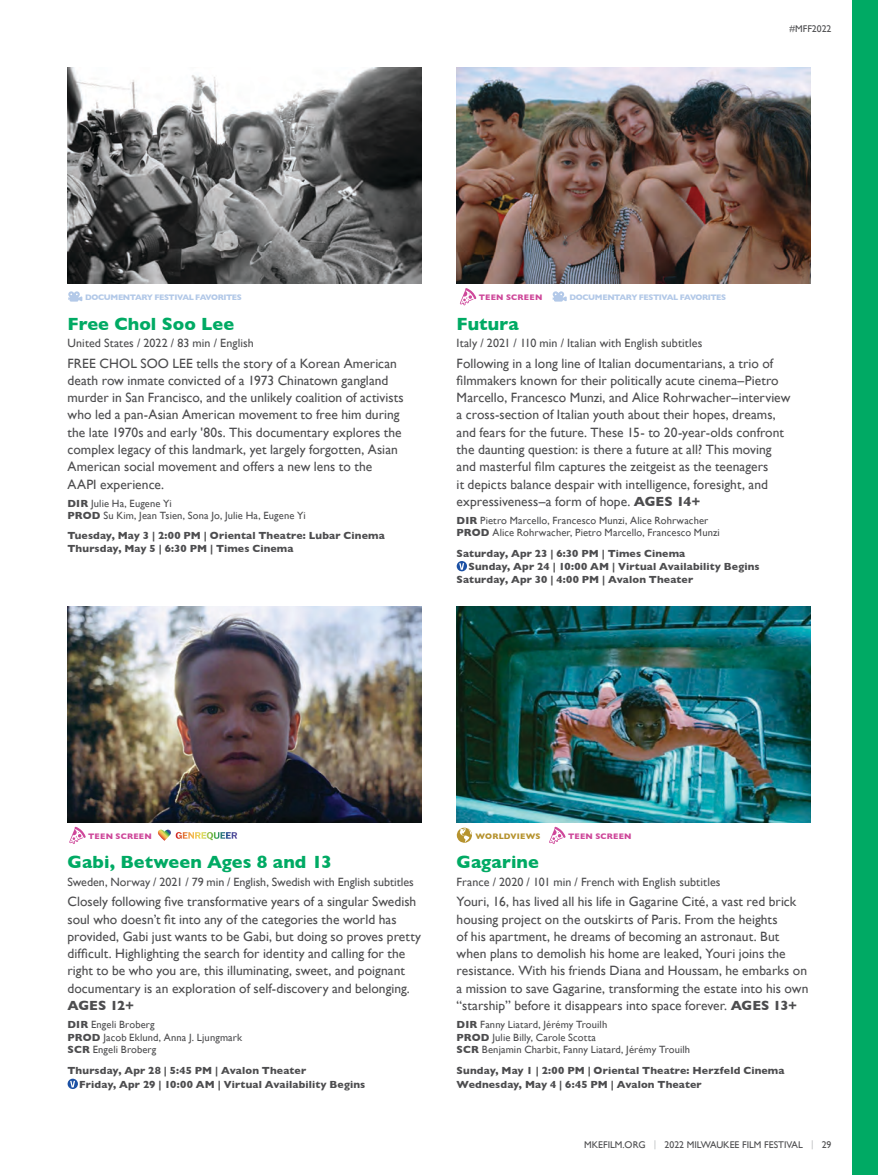
<style>
.page{position:relative;width:878px;height:1175px;background:#fff}
.page>*{position:absolute;margin:0;border:0;box-sizing:border-box;transform-origin:0 0}
.t1{font:700 18px "Gill Sans";letter-spacing:.005em;color:#00aa64}
.t2{font:13.5px/17.2px "Gill Sans";letter-spacing:.005em;color:#4d4d4f}
.t3{font:700 13.5px "Gill Sans";letter-spacing:-.01em;color:#4d4d4f}
.t4{font:12px "Gill Sans";letter-spacing:.005em;color:#4d4d4f}
.t5{font:700 10.5px/13.5px "Gill Sans";letter-spacing:.015em;color:#4d4d4f}
.t6{font:10.5px/12.6px "Gill Sans";letter-spacing:.01em;color:#4d4d4f}
.t7{font:9.75px "Gill Sans";color:#4d4d4f}
.t8{font:700 8.1px "Gill Sans";letter-spacing:-.045em;color:#b3c9e8}
.t9{font:700 8.1px "Gill Sans";letter-spacing:.03em;color:#ce489a}
.t10{font:700 8.1px "Gill Sans";letter-spacing:.02em;color:#b6932f}
.s1{font-weight:700}
</style>
<div class="page">
<img style="left:68px;top:68px;width:353px;height:216px">
<img style="left:68px;top:606px;width:353px;height:216px">
<img style="left:456px;top:68px;width:354px;height:216px">
<img style="left:456px;top:606px;width:354px;height:216px">
<svg style="left:68px;top:1078px;width:10px;height:11px"></svg>
<svg style="left:70px;top:1080px;width:5px;height:7px"></svg>
<svg style="left:456px;top:561px;width:11px;height:10px"></svg>
<svg style="left:459px;top:563px;width:5px;height:7px"></svg>
<div style="left:852px;top:0;width:26px;height:1174px;background:#00aa64"></div>
<svg style="left:68px;top:291px;width:14px;height:10px"></svg>
<svg style="left:552px;top:291px;width:14px;height:10px"></svg>
<svg style="left:460px;top:288px;width:16px;height:17px"></svg>
<svg style="left:158px;top:829px;width:79px;height:11px"></svg>
<svg style="left:69px;top:826px;width:17px;height:18px"></svg>
<svg style="left:456px;top:827px;width:16px;height:16px"></svg>
<svg style="left:549px;top:826px;width:16px;height:18px"></svg>
<p class="t7" style="left:789px;top:23px;width:43px">#MFF2022</p>
<p class="t8" style="left:85px;top:290px;width:158px">DOCUMENTARY FESTIVAL FAVORITES</p>
<p class="t9" style="left:479px;top:291px;width:65px">TEEN SCREEN</p>
<p class="t8" style="left:569px;top:290px;width:158px">DOCUMENTARY FESTIVAL FAVORITES</p>
<h1 class="t1" style="left:68px;top:309px;width:168px">Free Chol Soo Lee</h1>
<p class="t4" style="left:68px;top:336px;width:188px">United States / 2022 / 83 min / English</p>
<p class="t2" style="left:68px;top:354px;width:338px">FREE CHOL SOO LEE tells the story of a Korean American death row inmate convicted of a 1973 Chinatown gangland murder in San Francisco, and the unlikely coalition of activists who led a pan-Asian American movement to free him during the late 1970s and early '80s. This documentary explores the complex legacy of this landmark, yet largely forgotten, Asian American social movement and offers a new lens to the AAPI experience.</p>
<p class="t6" style="left:68px;top:496px;width:240px"><span class="s1">DIR</span> Julie Ha, Eugene Yi<br><span class="s1">PROD</span> Su Kim, Jean Tsien, Sona Jo, Julie Ha, Eugene Yi</p>
<p class="t5" style="left:68px;top:529px;width:319px;line-height:12.6px">Tuesday, May 3 | 2:00 PM | Oriental Theatre: Lubar Cinema<br>Thursday, May 5 | 6:30 PM | Times Cinema</p>
<h1 class="t1" style="left:456px;top:309px;width:64px">Futura</h1>
<p class="t4" style="left:456px;top:336px;width:247px">Italy / 2021 / 110 min / Italian with English subtitles</p>
<p class="t2" style="left:456px;top:354px;width:335px">Following in a long line of Italian documentarians, a trio of filmmakers known for their politically acute cinema–Pietro Marcello, Francesco Munzi, and Alice Rohrwacher–interview a cross-section of Italian youth about their hopes, dreams, and fears for the future. These 15- to 20-year-olds confront the daunting question: is there a future at all? This moving and masterful film captures the zeitgeist as the teenagers<br>it depicts balance despair with intelligence, foresight, and expressiveness–a form of hope. <span class="s1">AGES 14+</span></p>
<p class="t6" style="left:456px;top:514px;width:265px"><span class="s1">DIR</span> Pietro Marcello, Francesco Munzi, Alice Rohrwacher<br><span class="s1">PROD</span> Alice Rohrwacher, Pietro Marcello, Francesco Munzi</p>
<p class="t5" style="left:456px;top:546px;width:230px">Saturday, Apr 23 | 6:30 PM | Times Cinema</p>
<p class="t5" style="left:468px;top:559px;width:293px">Sunday, Apr 24 | 10:00 AM | Virtual Availability Begins</p>
<p class="t5" style="left:456px;top:572px;width:238px">Saturday, Apr 30 | 4:00 PM | Avalon Theater</p>
<p class="t9" style="left:88px;top:829px;width:65px">TEEN SCREEN</p>
<p class="t10" style="left:475px;top:829px;width:67px">WORLDVIEWS</p>
<p class="t9" style="left:568px;top:829px;width:65px">TEEN SCREEN</p>
<h1 class="t1" style="left:68px;top:848px;width:266px">Gabi, Between Ages 8 and 13</h1>
<p class="t4" style="left:68px;top:874px;width:348px">Sweden, Norway / 2021 / 79 min / English, Swedish with English subtitles</p>
<p class="t2" style="left:68px;top:893px;width:355px">Closely following five transformative years of a singular Swedish soul who doesn’t fit into any of the categories the world has provided, Gabi just wants to be Gabi, but doing so proves pretty difficult. Highlighting the search for identity and calling for the right to be who you are, this illuminating, sweet, and poignant documentary is an exploration of self-discovery and belonging.</p>
<p class="t3" style="left:68px;top:994px;width:68px">AGES 12+</p>
<p class="t6" style="left:68px;top:1018px;width:176px"><span class="s1">DIR</span> Engeli Broberg<br><span class="s1">PROD</span> Jacob Eklund, Anna J. Ljungmark<br><span class="s1">SCR</span> Engeli Broberg</p>
<p class="t5" style="left:79px;top:1063px;width:287px;text-indent:-12px">Thursday, Apr 28 | 5:45 PM | Avalon Theater<br>Friday, Apr 29 | 10:00 AM | Virtual Availability Begins</p>
<h1 class="t1" style="left:456px;top:848px;width:84px">Gagarine</h1>
<p class="t4" style="left:456px;top:874px;width:265px">France / 2020 / 101 min / French with English subtitles</p>
<p class="t2" style="left:456px;top:893px;width:353px">Youri, 16, has lived all his life in Gagarine Cité, a vast red brick housing project on the outskirts of Paris. From the heights<br>of his apartment, he dreams of becoming an astronaut. But when plans to demolish his home are leaked, Youri joins the resistance. With his friends Diana and Houssam, he embarks on a mission to save Gagarine, transforming the estate into his own “starship” before it disappears into space forever. <span class="s1">AGES 13+</span></p>
<p class="t6" style="left:456px;top:1018px;width:235px"><span class="s1">DIR</span> Fanny Liatard, Jérémy Trouilh<br><span class="s1">PROD</span> Julie Billy, Carole Scotta<br><span class="s1">SCR</span> Benjamin Charbit, Fanny Liatard, Jérémy Trouilh</p>
<p class="t5" style="left:456px;top:1063px;width:329px">Sunday, May 1 | 2:00 PM | Oriental Theatre: Herzfeld Cinema<br>Wednesday, May 4 | 6:45 PM | Avalon Theater</p>
<p class="t7" style="left:584px;top:1139px;width:249px">MKEFILM.ORG <sup>|</sup> 2022 MILWAUKEE FILM FESTIVAL <sup>|</sup> 29</p>
</div>
